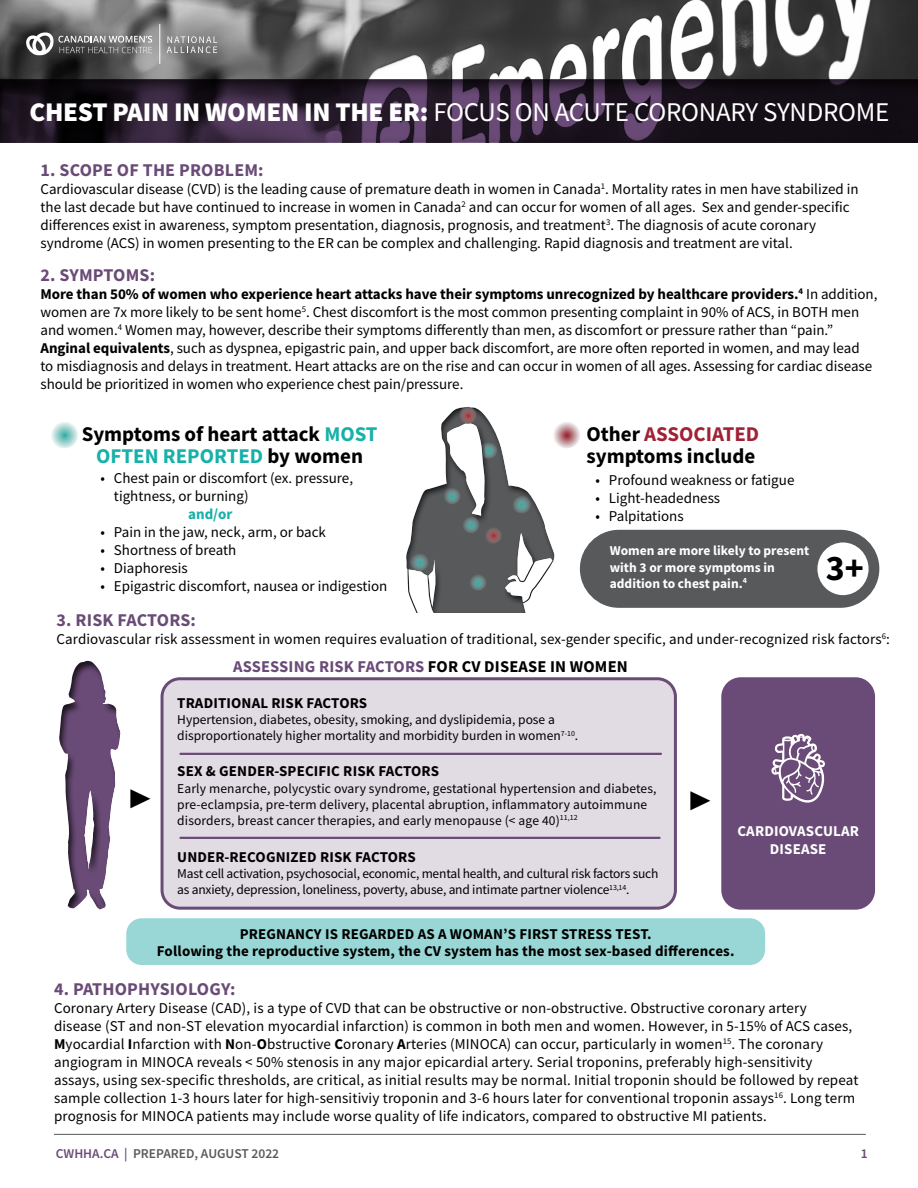
<style>
.page{position:relative;width:918px;height:1188px;background:#fff}
.page>*{position:absolute;margin:0;border:0;box-sizing:border-box;transform-origin:0 0}
.t1{font:700 36px "Source Sans Pro";color:#000}
.t2{font:27px "Source Sans Pro";letter-spacing:-.01em;color:#fff}
.t3{font:24px "Source Sans Pro";color:#000}
.t4{font:700 21px/22.5px "Source Sans Pro";color:#000;text-align:center}
.t5{font:700 18px "Source Sans Pro";letter-spacing:.01em;color:#6a4b77}
.t6{font:700 16.5px "Source Sans Pro";letter-spacing:.01em;color:#6a4b77}
.t7{font:15px/18px "Source Sans Pro";color:#000}
.t8{font:700 15px/16.5px "Source Sans Pro";letter-spacing:.01em;color:#000;text-align:center}
.t9{font:700 15px/18px "Source Sans Pro";letter-spacing:.01em;color:#fff;text-align:center}
.t10{font:700 15px "Source Sans Pro";color:#16b1a9}
.t11{font:13.5px/16.2px "Source Sans Pro";color:#000}
.t12{font:700 13.5px/16.2px "Source Sans Pro";color:#fff}
.t13{font:600 13.5px "Source Sans Pro";color:#58595b}
.t14{font:600 13.5px "Source Sans Pro";color:#6a4b77}
.s1{font-weight:900}
.s2{font-weight:700}
.s3{color:#16b1a9}
.s4{color:#a12236}
.s5{color:#000}
.s6{color:#6a4b77}
</style>
<div class="page">
<img style="left:0;top:0;width:918px;height:69px">
<div style="left:0;top:69px;width:918px;height:74px;background:#000;opacity:.74"></div>
<hr style="left:54px;top:1134px;width:812px;height:1px;background:#58595b">
<svg style="left:167px;top:36px;width:50px;height:17px"></svg>
<hr style="left:160px;top:24px;width:1px;height:40px;background:#fff">
<svg style="left:26px;top:32px;width:126px;height:24px;background:#7c7c7c"></svg>
<div style="left:580px;top:530px;width:299px;height:78px;background:#58595b;border-radius:39px"></div>
<div style="left:817px;top:542px;width:52px;height:53px;background:#fff;border-radius:50%"></div>
<div style="left:162px;top:679px;width:513px;height:229px;background:#e1dbe4;border-radius:18px"></div>
<div style="left:161px;top:677px;width:516px;height:233px;border:3px solid #6a4b77;border-radius:18px"></div>
<div style="left:723px;top:679px;width:151px;height:229px;background:#6a4b77;border-radius:18px"></div>
<div style="left:721px;top:677px;width:154px;height:233px;border:3px solid #6a4b77;border-radius:18px"></div>
<hr style="left:180px;top:837px;width:480px;height:2px;background:#6a4b77">
<div style="left:126px;top:918px;width:639px;height:47px;background:#98d7d5;border-radius:15px"></div>
<svg style="left:771px;top:734px;width:54px;height:69px"></svg>
<div style="left:45px;top:650px;width:88px;height:261px;background:#000;opacity:.75"></div>
<svg style="left:406px;top:407px;width:175px;height:206px"></svg>
<svg style="left:51px;top:422px;width:27px;height:26px"></svg>
<svg style="left:512px;top:495px;width:19px;height:19px"></svg>
<svg style="left:410px;top:553px;width:19px;height:18px"></svg>
<hr style="left:180px;top:753px;width:481px;height:2px;background:#6a4b77">
<h2 class="t2" style="left:30px;top:95px;width:861px"><span class="s1">CHEST PAIN IN WOMEN IN THE ER:</span> FOCUS ON ACUTE CORONARY SYNDROME</h2>
<p class="t5" style="left:40px;top:158px;width:225px">1. SCOPE OF THE PROBLEM:</p>
<p class="t7" style="left:40px;top:180px;width:820px">Cardiovascular disease (CVD) is the leading cause of premature death in women in Canada<sup>1</sup>. Mortality rates in men have stabilized in the last decade but have continued to increase in women in Canada<sup>2</sup> and can occur for women of all ages. Sex and gender-specific differences exist in awareness, symptom presentation, diagnosis, prognosis, and treatment<sup>3</sup>. The diagnosis of acute coronary syndrome (ACS) in women presenting to the ER can be complex and challenging. Rapid diagnosis and treatment are vital.</p>
<p class="t5" style="left:40px;top:263px;width:116px">2. SYMPTOMS:</p>
<p class="t7" style="left:40px;top:285px;width:839px"><span class="s2">More than 50% of women who experience heart attacks have their symptoms unrecognized by healthcare providers.</span><sup>4</sup> In addition, women are 7x more likely to be sent home<sup>5</sup>. Chest discomfort is the most common presenting complaint in 90% of ACS, in BOTH men and women.<sup>4</sup> Women may, however, describe their symptoms differently than men, as discomfort or pressure rather than “pain.” <span class="s2">Anginal equivalents</span>, such as dyspnea, epigastric pain, and upper back discomfort, are more often reported in women, and may lead<br>to misdiagnosis and delays in treatment. Heart attacks are on the rise and can occur in women of all ages. Assessing for cardiac disease should be prioritized in women who experience chest pain/pressure.</p>
<h3 class="t4" style="left:82px;top:422px;width:297px">Symptoms of heart attack <span class="s3">MOST<br>OFTEN REPORTED</span> by women</h3>
<p class="t7" style="left:114px;top:469px;width:241px;text-indent:-14px">• Chest pain or discomfort (ex. pressure, tightness, or burning)</p>
<p class="t10" style="left:188px;top:504px;width:46px">and/or</p>
<p class="t7" style="left:100px;top:523px;width:227px">• Pain in the jaw, neck, arm, or back</p>
<p class="t7" style="left:100px;top:541px;width:137px">• Shortness of breath</p>
<p class="t7" style="left:100px;top:559px;width:89px">• Diaphoresis</p>
<p class="t7" style="left:100px;top:577px;width:289px">• Epigastric discomfort, nausea or indigestion</p>
<h3 class="t4" style="left:586px;top:422px;width:174px;text-align:left">Other <span class="s4">ASSOCIATED </span>symptoms include</h3>
<p class="t7" style="left:595px;top:471px;width:201px">• Profound weakness or fatigue</p>
<p class="t7" style="left:595px;top:489px;width:126px">• Light-headedness</p>
<p class="t7" style="left:595px;top:507px;width:90px">• Palpitations</p>
<p class="t12" style="left:610px;top:543px;width:201px">Women are more likely to present with 3 or more symptoms in addition to chest pain.<sup>4</sup></p>
<h1 class="t1" style="left:826px;top:544px;width:40px">3+</h1>
<p class="t5" style="left:56px;top:608px;width:141px">3. RISK FACTORS:</p>
<p class="t7" style="left:56px;top:630px;width:835px">Cardiovascular risk assessment in women requires evaluation of traditional, sex-gender specific, and under-recognized risk factors<sup>6</sup>:</p>
<p class="t6" style="left:233px;top:655px;width:396px">ASSESSING RISK FACTORS <span class="s5">FOR CV DISEASE IN WOMEN</span></p>
<p class="t8" style="left:177px;top:695px;width:191px">TRADITIONAL RISK FACTORS</p>
<p class="t11" style="left:177px;top:712px;width:403px">Hypertension, diabetes, obesity, smoking, and dyslipidemia, pose a disproportionately higher mortality and morbidity burden in women<sup>7-10</sup>.</p>
<p class="t8" style="left:177px;top:763px;width:263px">SEX &amp; GENDER-SPECIFIC RISK FACTORS</p>
<p class="t11" style="left:177px;top:780px;width:481px">Early menarche, polycystic ovary syndrome, gestational hypertension and diabetes, pre-eclampsia, pre-term delivery, placental abruption, inflammatory autoimmune disorders, breast cancer therapies, and early menopause (&lt; age 40)<sup>11,12</sup></p>
<p class="t8" style="left:177px;top:848px;width:240px">UNDER-RECOGNIZED RISK FACTORS</p>
<p class="t11" style="left:177px;top:865px;width:483px">Mast cell activation, psychosocial, economic, mental health, and cultural risk factors such as anxiety, depression, loneliness, poverty, abuse, and intimate partner violence<sup>13,14</sup>.</p>
<h3 class="t3" style="left:130px;top:784px;width:23px">▶</h3>
<h3 class="t3" style="left:690px;top:785px;width:23px">▶</h3>
<p class="t9" style="left:737px;top:821px;width:123px">CARDIOVASCULAR<br>DISEASE</p>
<p class="t8" style="left:157px;top:926px;width:579px">PREGNANCY IS REGARDED AS A WOMAN’S FIRST STRESS TEST.<br>Following the reproductive system, the CV system has the most sex-based differences.</p>
<p class="t5" style="left:54px;top:977px;width:183px">4. PATHOPHYSIOLOGY:</p>
<p class="t7" style="left:54px;top:999px;width:806px">Coronary Artery Disease (CAD), is a type of CVD that can be obstructive or non-obstructive. Obstructive coronary artery<br>disease (ST and non-ST elevation myocardial infarction) is common in both men and women. However, in 5-15% of ACS cases, <span class="s2">M</span>yocardial <span class="s2">I</span>nfarction with <span class="s2">N</span>on-<span class="s2">O</span>bstructive <span class="s2">C</span>oronary <span class="s2">A</span>rteries (MINOCA) can occur, particularly in women<sup>15</sup>. The coronary angiogram in MINOCA reveals &lt; 50% stenosis in any major epicardial artery. Serial troponins, preferably high-sensitivity assays, using sex-specific thresholds, are critical, as initial results may be normal. Initial troponin should be followed by repeat sample collection 1-3 hours later for high-sensitiviy troponin and 3-6 hours later for conventional troponin assays<sup>16</sup>. Long term prognosis for MINOCA patients may include worse quality of life indicators, compared to obstructive MI patients.</p>
<p class="t13" style="left:56px;top:1145px;width:225px"><span class="s6">CWHHA.CA |</span> PREPARED, AUGUST 2022</p>
<p class="t14" style="left:861px;top:1145px;width:8px">1</p>
</div>
